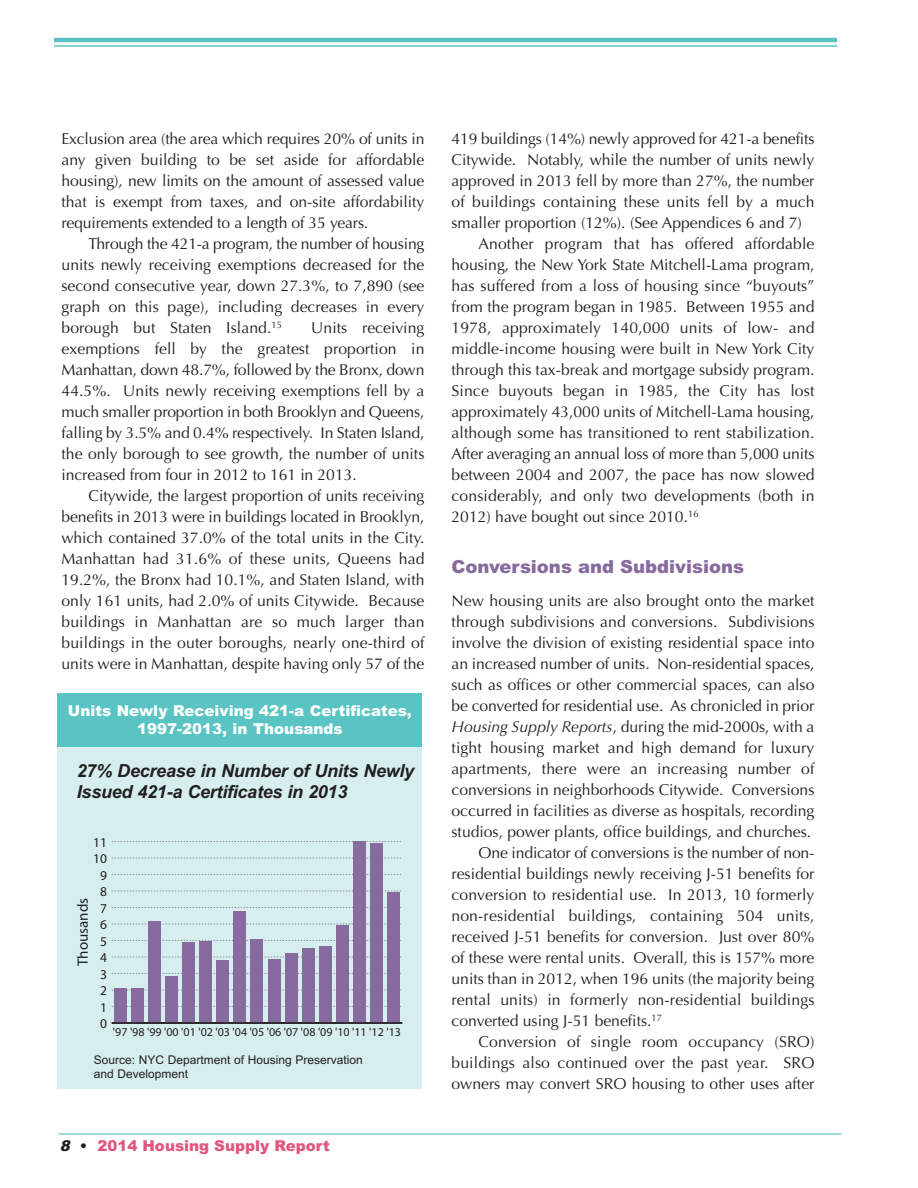
<style>
.page{position:relative;width:918px;height:1188px;background:#fff}
.page>*{position:absolute;margin:0;border:0;box-sizing:border-box;transform-origin:0 0}
.t1{font:italic 700 18px/21px "Arial";letter-spacing:-.015em;color:#231f20}
.t2{font:900 18px "Arial";color:#876a9e}
.t3{font:15.75px/21px "Optima";color:#231f20;text-align:justify}
.t4{font:900 15px/18px "Arial";color:#fff;text-align:center}
.t5{font:900 15px "Arial";color:#e1567d}
.t6{font:15px "Myriad";color:#231f20}
.t7{font:13.5px "Myriad";color:#231f20}
.t8{font:12px/13.5px "Arial";color:#231f20}
.t9{font:12px "Myriad";color:#231f20}
.s1{font-style:italic;color:#231f20}
.s2{color:#231f20}
.s3{font-style:italic}
</style>
<div class="page">
<hr style="left:58px;top:1133px;width:783px;height:2px;background:#7ecece">
<hr style="left:54px;top:38px;width:783px;height:4px;background:#59c4c3">
<hr style="left:54px;top:45px;width:783px;height:2px;background:#59c4c3">
<div style="left:57px;top:724px;width:365px;height:364px;background:#d6eeee"></div>
<svg style="left:112px;top:1006px;width:290px;height:1px"></svg>
<svg style="left:112px;top:990px;width:289px;height:1px"></svg>
<svg style="left:112px;top:973px;width:290px;height:1px"></svg>
<svg style="left:112px;top:957px;width:289px;height:1px"></svg>
<svg style="left:112px;top:940px;width:290px;height:1px"></svg>
<svg style="left:112px;top:924px;width:289px;height:1px"></svg>
<svg style="left:112px;top:907px;width:290px;height:1px"></svg>
<svg style="left:112px;top:891px;width:289px;height:1px"></svg>
<svg style="left:112px;top:874px;width:290px;height:1px"></svg>
<svg style="left:112px;top:858px;width:289px;height:1px"></svg>
<svg style="left:112px;top:841px;width:290px;height:1px"></svg>
<div style="left:114px;top:988px;width:12px;height:35px;background:#876a9e"></div>
<div style="left:131px;top:988px;width:12px;height:35px;background:#876a9e"></div>
<div style="left:148px;top:922px;width:13px;height:101px;background:#876a9e"></div>
<div style="left:165px;top:976px;width:13px;height:47px;background:#876a9e"></div>
<div style="left:182px;top:943px;width:13px;height:80px;background:#876a9e"></div>
<div style="left:200px;top:941px;width:12px;height:82px;background:#876a9e"></div>
<div style="left:217px;top:961px;width:12px;height:62px;background:#876a9e"></div>
<div style="left:234px;top:912px;width:12px;height:111px;background:#876a9e"></div>
<div style="left:251px;top:939px;width:12px;height:84px;background:#876a9e"></div>
<div style="left:268px;top:959px;width:12px;height:64px;background:#876a9e"></div>
<div style="left:285px;top:953px;width:12px;height:70px;background:#876a9e"></div>
<div style="left:302px;top:948px;width:12px;height:75px;background:#876a9e"></div>
<div style="left:319px;top:947px;width:12px;height:76px;background:#876a9e"></div>
<div style="left:336px;top:926px;width:13px;height:97px;background:#876a9e"></div>
<div style="left:353px;top:841px;width:13px;height:182px;background:#876a9e"></div>
<div style="left:370px;top:844px;width:13px;height:179px;background:#876a9e"></div>
<div style="left:388px;top:893px;width:12px;height:130px;background:#876a9e"></div>
<hr style="left:112px;top:1022px;width:290px;height:2px;background:#231f20">
<div style="left:57px;top:693px;width:365px;height:54px;background:#59c4c3"></div>
<p class="t3" style="left:61px;top:129px;width:365px">Exclusion area (the area which requires 20% of units in any given building to be set aside for affordable housing), new limits on the amount of assessed value that is exempt from taxes, and on-site affordability requirements extended to a length of 35 years.</p>
<p class="t3" style="left:61px;top:234px;width:365px;text-indent:27px">Through the 421-a program, the number of housing units newly receiving exemptions decreased for the second consecutive year, down 27.3%, to 7,890 (see graph on this page), including decreases in every borough but Staten Island.<sup>15</sup></p>
<p class="t3" style="left:61px;top:318px;width:365px;text-indent:250px">Units receiving exemptions fell by the greatest proportion in Manhattan, down 48.7%, followed by the Bronx, down 44.5%. Units newly receiving exemptions fell by a much smaller proportion in both Brooklyn and Queens, falling by 3.5% and 0.4% respectively. In Staten Island, the only borough to see growth, the number of units increased from four in 2012 to 161 in 2013.</p>
<p class="t3" style="left:61px;top:486px;width:365px;text-indent:27px">Citywide, the largest proportion of units receiving benefits in 2013 were in buildings located in Brooklyn, which contained 37.0% of the total units in the City.<br>Manhattan had 31.6% of these units, Queens had 19.2%, the Bronx had 10.1%, and Staten Island, with only 161 units, had 2.0% of units Citywide. Because buildings in Manhattan are so much larger than buildings in the outer boroughs, nearly one-third of units were in Manhattan, despite having only 57 of the</p>
<p class="t4" style="left:68px;top:702px;width:346px">Units Newly Receiving 421-a Certificates,<br>1997-2013, in Thousands</p>
<p class="t1" style="left:77px;top:761px;width:339px">27% Decrease in Number of Units Newly<br>Issued 421-a Certificates in 2013</p>
<p class="t7" style="left:93px;top:837px;width:15px">11</p>
<p class="t7" style="left:93px;top:854px;width:15px">10</p>
<p class="t7" style="left:100px;top:870px;width:8px">9</p>
<p class="t6" style="left:77px;top:966px;width:70px;rotate:-90deg">Thousands</p>
<p class="t7" style="left:100px;top:887px;width:8px">8</p>
<p class="t7" style="left:100px;top:903px;width:8px">7</p>
<p class="t7" style="left:100px;top:920px;width:8px">6</p>
<p class="t7" style="left:100px;top:936px;width:8px">5</p>
<p class="t7" style="left:100px;top:952px;width:8px">4</p>
<p class="t7" style="left:100px;top:969px;width:8px">3</p>
<p class="t7" style="left:100px;top:985px;width:8px">2</p>
<p class="t7" style="left:100px;top:1002px;width:8px">1</p>
<p class="t7" style="left:100px;top:1018px;width:8px">0</p>
<p class="t9" style="left:113px;top:1027px;width:290px">'97 '98 '99 '00 '01 '02 '03 '04 '05 '06 '07 '08 '09 '10 '11 '12 '13</p>
<p class="t8" style="left:94px;top:1053px;width:271px">Source: NYC Department of Housing Preservation and Development</p>
<p class="t5" style="left:60px;top:1137px;width:271px"><span class="s1">8</span> <span class="s2">•</span> 2014 Housing Supply Report</p>
<p class="t3" style="left:452px;top:129px;width:365px">419 buildings (14%) newly approved for 421-a benefits</p>
<p class="t3" style="left:452px;top:150px;width:365px">Citywide. Notably, while the number of units newly</p>
<p class="t3" style="left:451px;top:171px;width:365px">approved in 2013 fell by more than 27%, the number</p>
<p class="t3" style="left:451px;top:192px;width:364px">of buildings containing these units fell by a much</p>
<p class="t3" style="left:451px;top:213px;width:352px">smaller proportion (12%). (See Appendices 6 and 7)</p>
<p class="t3" style="left:478px;top:234px;width:337px">Another program that has offered affordable</p>
<p class="t3" style="left:451px;top:255px;width:365px">housing, the New York State Mitchell-Lama program,</p>
<p class="t3" style="left:451px;top:276px;width:364px">has suffered from a loss of housing since “buyouts”</p>
<p class="t3" style="left:451px;top:297px;width:365px">from the program began in 1985. Between 1955 and</p>
<p class="t3" style="left:451px;top:318px;width:364px">1978, approximately 140,000 units of low- and</p>
<p class="t3" style="left:451px;top:339px;width:365px">middle-income housing were built in New York City</p>
<p class="t3" style="left:452px;top:360px;width:364px">through this tax-break and mortgage subsidy program.</p>
<p class="t3" style="left:452px;top:381px;width:364px">Since buyouts began in 1985, the City has lost</p>
<p class="t3" style="left:452px;top:402px;width:365px">approximately 43,000 units of Mitchell-Lama housing,</p>
<p class="t3" style="left:452px;top:423px;width:365px">although some has transitioned to rent stabilization.</p>
<p class="t3" style="left:451px;top:444px;width:364px">After averaging an annual loss of more than 5,000 units</p>
<p class="t3" style="left:452px;top:465px;width:364px">between 2004 and 2007, the pace has now slowed</p>
<p class="t3" style="left:452px;top:486px;width:364px">considerably, and only two developments (both in</p>
<p class="t3" style="left:452px;top:507px;width:249px">2012) have bought out since 2010.<sup>16</sup></p>
<p class="t2" style="left:452px;top:556px;width:294px">Conversions and Subdivisions</p>
<p class="t3" style="left:452px;top:591px;width:365px">New housing units are also brought onto the market</p>
<p class="t3" style="left:452px;top:612px;width:365px">through subdivisions and conversions. Subdivisions</p>
<p class="t3" style="left:451px;top:633px;width:364px">involve the division of existing residential space into</p>
<p class="t3" style="left:451px;top:654px;width:364px">an increased number of units. Non-residential spaces,</p>
<p class="t3" style="left:451px;top:675px;width:364px">such as offices or other commercial spaces, can also</p>
<p class="t3" style="left:451px;top:696px;width:364px">be converted for residential use. As chronicled in prior</p>
<p class="t3" style="left:451px;top:717px;width:365px"><span class="s3">Housing Supply Reports</span>, during the mid-2000s, with a</p>
<p class="t3" style="left:452px;top:738px;width:364px">tight housing market and high demand for luxury</p>
<p class="t3" style="left:452px;top:759px;width:364px">apartments, there were an increasing number of</p>
<p class="t3" style="left:452px;top:780px;width:365px">conversions in neighborhoods Citywide. Conversions</p>
<p class="t3" style="left:452px;top:801px;width:365px">occurred in facilities as diverse as hospitals, recording</p>
<p class="t3" style="left:451px;top:822px;width:361px">studios, power plants, office buildings, and churches.</p>
<p class="t3" style="left:478px;top:843px;width:338px">One indicator of conversions is the number of non-</p>
<p class="t3" style="left:452px;top:864px;width:364px">residential buildings newly receiving J-51 benefits for</p>
<p class="t3" style="left:451px;top:885px;width:364px">conversion to residential use. In 2013, 10 formerly</p>
<p class="t3" style="left:451px;top:906px;width:364px">non-residential buildings, containing 504 units,</p>
<p class="t3" style="left:452px;top:927px;width:365px">received J-51 benefits for conversion. Just over 80%</p>
<p class="t3" style="left:452px;top:948px;width:365px">of these were rental units. Overall, this is 157% more</p>
<p class="t3" style="left:451px;top:969px;width:364px">units than in 2012, when 196 units (the majority being</p>
<p class="t3" style="left:452px;top:990px;width:364px">rental units) in formerly non-residential buildings</p>
<p class="t3" style="left:452px;top:1011px;width:212px">converted using J-51 benefits.<sup>17</sup></p>
<p class="t3" style="left:478px;top:1032px;width:337px">Conversion of single room occupancy (SRO)</p>
<p class="t3" style="left:452px;top:1053px;width:364px">buildings also continued over the past year. SRO</p>
<p class="t3" style="left:452px;top:1074px;width:364px">owners may convert SRO housing to other uses after</p>
</div>
